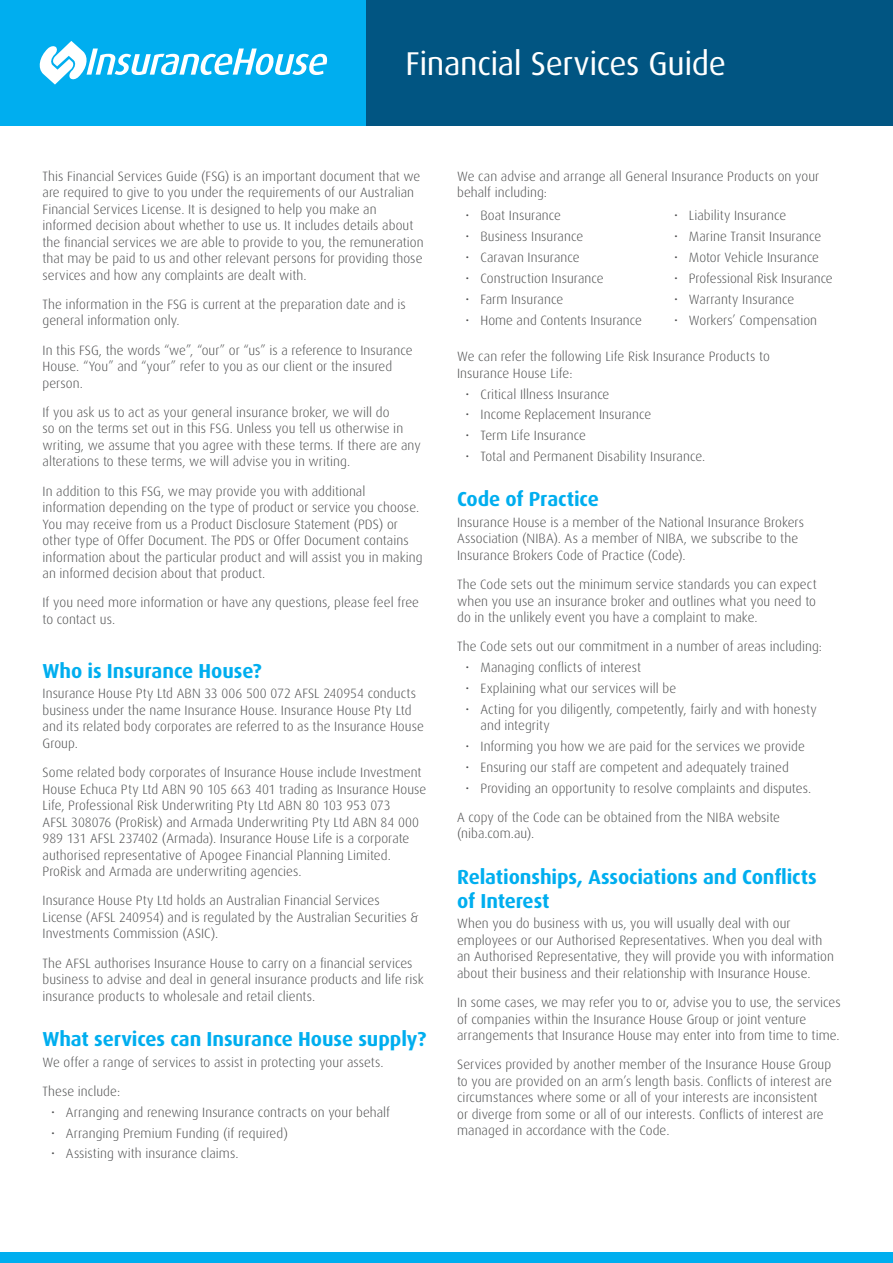
<style>
.page{position:relative;width:893px;height:1263px;background:#fff}
.page>*{position:absolute;margin:0;border:0;box-sizing:border-box;transform-origin:0 0}
.t1{font:33px "Dax";letter-spacing:-.01em;color:#fff}
.t2{font:700 20.25px/24px "Dax";letter-spacing:-.005em;color:#00aeef}
.Body{font:300 13.5px/16.5px "Dax";letter-spacing:.005em;color:#4b4c4d}
.BODY_BEFORE_BULLET{font:300 13.5px/16.5px "Dax";letter-spacing:.005em;color:#4b4c4d}
</style>
<div class="page">
<div style="left:0;top:0;width:893px;height:125px;background:#00aeef"></div>
<div style="left:0;top:1252px;width:893px;height:11px;background:#00aeef"></div>
<div style="left:367px;top:0;width:526px;height:125px;background:#015582"></div>
<svg style="left:40px;top:41px;width:287px;height:44px"></svg>
<h1 class="t1" style="left:405px;top:46px;width:322px">Financial Services Guide</h1>
<p class="Body" style="left:43px;top:168px;width:383px">This Financial Services Guide (FSG) is an important document that we are required to give to you under the requirements of our Australian Financial Services License. It is designed to help you make an informed decision about whether to use us. It includes details about the financial services we are able to provide to you, the remuneration that may be paid to us and other relevant persons for providing those services and how any complaints are dealt with.</p>
<p class="Body" style="left:43px;top:296px;width:365px">The information in the FSG is current at the preparation date and is general information only.</p>
<p class="Body" style="left:43px;top:342px;width:372px">In this FSG, the words “we”, “our” or “us” is a reference to Insurance<br>House. “You” and “your” refer to you as our client or the insured person.</p>
<p class="Body" style="left:43px;top:404px;width:380px">If you ask us to act as your general insurance broker, we will do<br>so on the terms set out in this FSG. Unless you tell us otherwise in writing, we assume that you agree with these terms. If there are any alterations to these terms, we will advise you in writing.</p>
<p class="Body" style="left:43px;top:483px;width:382px">In addition to this FSG, we may provide you with additional information depending on the type of product or service you choose.<br>You may receive from us a Product Disclosure Statement (PDS) or other type of Offer Document. The PDS or Offer Document contains information about the particular product and will assist you in making an informed decision about that product.</p>
<p class="Body" style="left:43px;top:595px;width:378px">If you need more information or have any questions, please feel free to contact us.</p>
<h1 class="t2" style="left:43px;top:659px;width:221px">Who is Insurance House?</h1>
<p class="Body" style="left:43px;top:686px;width:383px">Insurance House Pty Ltd ABN 33 006 500 072 AFSL 240954 conducts business under the name Insurance House. Insurance House Pty Ltd and its related body corporates are referred to as the Insurance House Group.</p>
<p class="Body" style="left:43px;top:764px;width:385px">Some related body corporates of Insurance House include Investment House Echuca Pty Ltd ABN 90 105 663 401 trading as Insurance House Life, Professional Risk Underwriting Pty Ltd ABN 80 103 953 073<br>AFSL 308076 (ProRisk) and Armada Underwriting Pty Ltd ABN 84 000<br>989 131 AFSL 237402 (Armada). Insurance House Life is a corporate authorised representative of Apogee Financial Planning Limited.<br>ProRisk and Armada are underwriting agencies.</p>
<p class="Body" style="left:43px;top:893px;width:377px">Insurance House Pty Ltd holds an Australian Financial Services<br>License (AFSL 240954) and is regulated by the Australian Securities &amp;<br>Investments Commission (ASIC).</p>
<p class="Body" style="left:43px;top:955px;width:383px">The AFSL authorises Insurance House to carry on a financial services business to advise and deal in general insurance products and life risk insurance products to wholesale and retail clients.</p>
<h1 class="t2" style="left:43px;top:1027px;width:385px">What services can Insurance House supply?</h1>
<p class="Body" style="left:43px;top:1054px;width:343px">We offer a range of services to assist in protecting your assets.</p>
<p class="BODY_BEFORE_BULLET" style="left:43px;top:1083px;width:79px">These include:</p>
<p class="Body" style="left:51px;top:1104px;width:341px">• Arranging and renewing Insurance contracts on your behalf</p>
<p class="Body" style="left:51px;top:1125px;width:239px">• Arranging Premium Funding (if required)</p>
<p class="Body" style="left:51px;top:1145px;width:189px">• Assisting with insurance claims.</p>
<p class="BODY_BEFORE_BULLET" style="left:457px;top:168px;width:364px">We can advise and arrange all General Insurance Products on your behalf including:</p>
<p class="Body" style="left:466px;top:207px;width:97px">• Boat Insurance</p>
<p class="Body" style="left:674px;top:207px;width:114px">• Liability Insurance</p>
<p class="Body" style="left:466px;top:228px;width:119px">• Business Insurance</p>
<p class="Body" style="left:674px;top:228px;width:149px">• Marine Transit Insurance</p>
<p class="Body" style="left:466px;top:249px;width:116px">• Caravan Insurance</p>
<p class="Body" style="left:674px;top:249px;width:147px">• Motor Vehicle Insurance</p>
<p class="Body" style="left:466px;top:270px;width:140px">• Construction Insurance</p>
<p class="Body" style="left:674px;top:270px;width:160px">• Professional Risk Insurance</p>
<p class="Body" style="left:466px;top:291px;width:99px">• Farm Insurance</p>
<p class="Body" style="left:674px;top:291px;width:122px">• Warranty Insurance</p>
<p class="Body" style="left:466px;top:313px;width:178px">• Home and Contents Insurance</p>
<p class="Body" style="left:674px;top:313px;width:145px">• Workers’ Compensation</p>
<p class="BODY_BEFORE_BULLET" style="left:457px;top:349px;width:314px">We can refer the following Life Risk Insurance Products to<br>Insurance House Life:</p>
<p class="Body" style="left:466px;top:386px;width:145px">• Critical Illness Insurance</p>
<p class="Body" style="left:466px;top:407px;width:187px">• Income Replacement Insurance</p>
<p class="Body" style="left:466px;top:427px;width:122px">• Term Life Insurance</p>
<p class="Body" style="left:466px;top:448px;width:241px">• Total and Permanent Disability Insurance.</p>
<h1 class="t2" style="left:457px;top:487px;width:143px">Code of Practice</h1>
<p class="Body" style="left:457px;top:514px;width:348px">Insurance House is a member of the National Insurance Brokers<br>Association (NIBA). As a member of NIBA, we subscribe to the<br>Insurance Brokers Code of Practice (Code).</p>
<p class="Body" style="left:457px;top:576px;width:361px;text-align:justify">The Code sets out the minimum service standards you can expect when you use an insurance broker and outlines what you need to do in the unlikely event you have a complaint to make.</p>
<p class="BODY_BEFORE_BULLET" style="left:457px;top:639px;width:366px">The Code sets out our commitment in a number of areas including:</p>
<p class="Body" style="left:466px;top:659px;width:177px">• Managing conflicts of interest</p>
<p class="Body" style="left:466px;top:680px;width:212px">• Explaining what our services will be</p>
<p class="Body" style="left:480px;top:701px;width:338px;text-indent:-15px">• Acting for you diligently, competently, fairly and with honesty and integrity</p>
<p class="Body" style="left:466px;top:738px;width:341px">• Informing you how we are paid for the services we provide</p>
<p class="Body" style="left:466px;top:759px;width:325px">• Ensuring our staff are competent and adequately trained</p>
<p class="Body" style="left:466px;top:780px;width:347px">• Providing an opportunity to resolve complaints and disputes.</p>
<p class="Body" style="left:457px;top:809px;width:324px">A copy of the Code can be obtained from the NIBA website (niba.com.au).</p>
<h1 class="t2" style="left:457px;top:865px;width:361px">Relationships, Associations and Conflicts of Interest</h1>
<p class="Body" style="left:457px;top:915px;width:378px">When you do business with us, you will usually deal with our employees or our Authorised Representatives. When you deal with an Authorised Representative, they will provide you with information about their business and their relationship with Insurance House.</p>
<p class="Body" style="left:457px;top:994px;width:385px">In some cases, we may refer you to or, advise you to use, the services of companies within the Insurance House Group or joint venture arrangements that Insurance House may enter into from time to time.</p>
<p class="Body" style="left:457px;top:1056px;width:376px">Services provided by another member of the Insurance House Group to you are provided on an arm’s length basis. Conflicts of interest are circumstances where some or all of your interests are inconsistent or diverge from some or all of our interests. Conflicts of interest are managed in accordance with the Code.</p>
</div>
